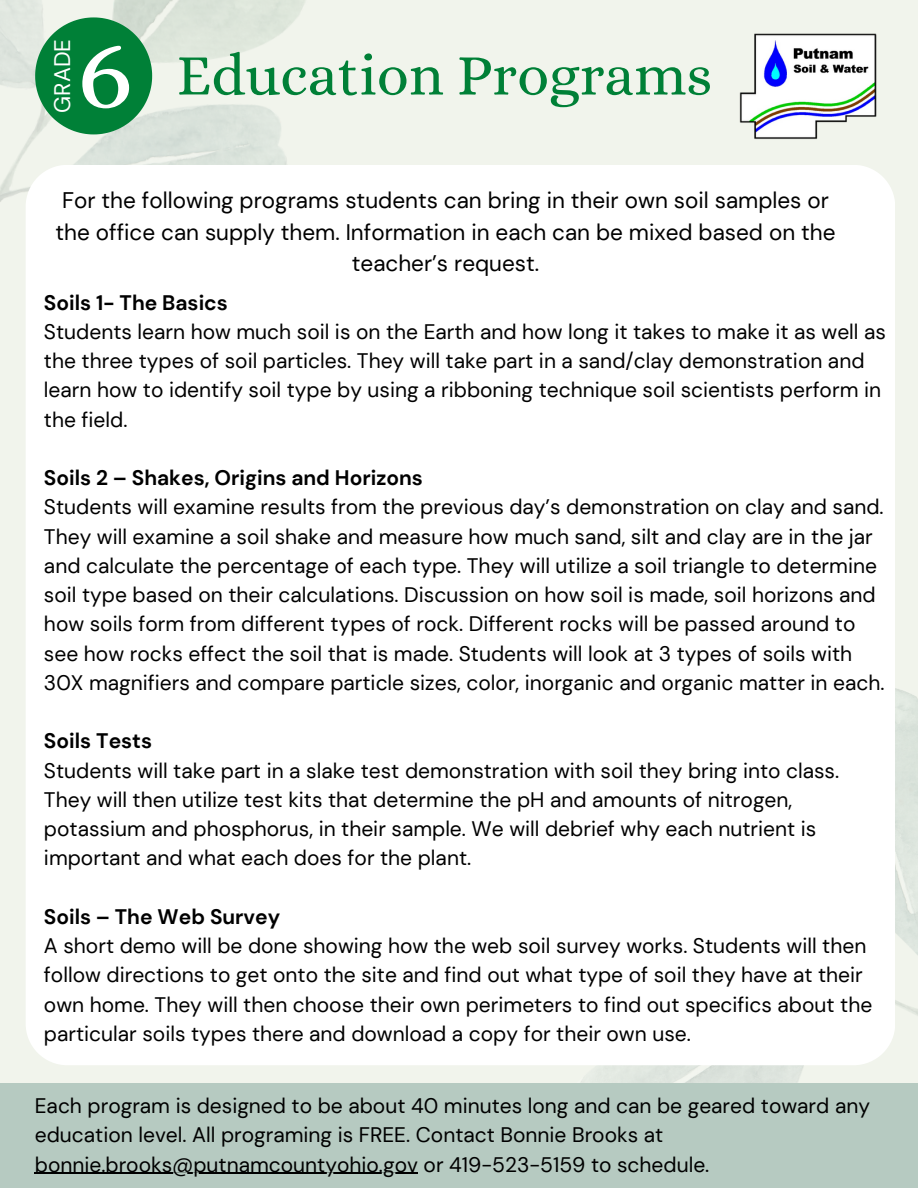
<style>
.page{position:relative;width:918px;height:1188px;background:#f1f4ec}
.page>*{position:absolute;margin:0;border:0;box-sizing:border-box;transform-origin:0 0}
.t1{font:113.1px "Alice";color:#fff}
.t2{font:58.5px "Alice";color:#008037}
.t3{font:22.5px/31.5px "DM Sans";color:#000;text-align:center}
.t4{font:22.5px "DM Sans";color:#fff}
.t5{font:21px/29.2px "DM Sans";color:#000}
.t6{font:700 21px "DM Sans";color:#000}
</style>
<div class="page">
<img style="left:581px;top:688px;width:337px;height:395px">
<img style="left:0;top:0;width:305px;height:202px">
<div style="left:26px;top:165px;width:869px;height:900px;background:#fff;border-radius:42px"></div>
<div style="left:0;top:1083px;width:918px;height:105px;background:#b6cac1"></div>
<img style="left:739px;top:33px;width:138px;height:106px">
<svg style="left:35px;top:17px;width:117px;height:117px;background:#30965b"></svg>
<hr style="left:35px;top:1173px;width:383px;height:1px;background:#000">
<p class="t4" style="left:48px;top:113px;width:75px;rotate:-90deg">GRADE</p>
<p class="t1" style="left:76px;top:3px;width:59px">6</p>
<p class="t2" style="left:177px;top:41px;width:537px">Education Programs</p>
<p class="t3" style="left:56px;top:185px;width:781px">For the following programs students can bring in their own soil samples or the office can supply them. Information in each can be mixed based on the teacher’s request.</p>
<p class="t6" style="left:44px;top:289px;width:185px">Soils 1- The Basics</p>
<p class="t5" style="left:44px;top:317px;width:844px">Students learn how much soil is on the Earth and how long it takes to make it as well as the three types of soil particles. They will take part in a sand/clay demonstration and learn how to identify soil type by using a ribboning technique soil scientists perform in the field.</p>
<p class="t6" style="left:44px;top:464px;width:381px">Soils 2 – Shakes, Origins and Horizons</p>
<p class="t5" style="left:44px;top:493px;width:842px">Students will examine results from the previous day’s demonstration on clay and sand.<br>They will examine a soil shake and measure how much sand, silt and clay are in the jar and calculate the percentage of each type. They will utilize a soil triangle to determine soil type based on their calculations. Discussion on how soil is made, soil horizons and how soils form from different types of rock. Different rocks will be passed around to see how rocks effect the soil that is made. Students will look at 3 types of soils with 30X magnifiers and compare particle sizes, color, inorganic and organic matter in each.</p>
<p class="t6" style="left:44px;top:727px;width:110px">Soils Tests</p>
<p class="t5" style="left:44px;top:756px;width:797px">Students will take part in a slake test demonstration with soil they bring into class.<br>They will then utilize test kits that determine the pH and amounts of nitrogen, potassium and phosphorus, in their sample. We will debrief why each nutrient is important and what each does for the plant.</p>
<p class="t6" style="left:44px;top:903px;width:238px">Soils – The Web Survey</p>
<p class="t5" style="left:44px;top:931px;width:830px">A short demo will be done showing how the web soil survey works. Students will then follow directions to get onto the site and find out what type of soil they have at their own home. They will then choose their own perimeters to find out specifics about the particular soils types there and download a copy for their own use.</p>
<p class="t5" style="left:35px;top:1091px;width:837px">Each program is designed to be about 40 minutes long and can be geared toward any education level. All programing is FREE. Contact Bonnie Brooks at bonnie.brooks@putnamcountyohio.gov or 419-523-5159 to schedule.</p>
</div>
